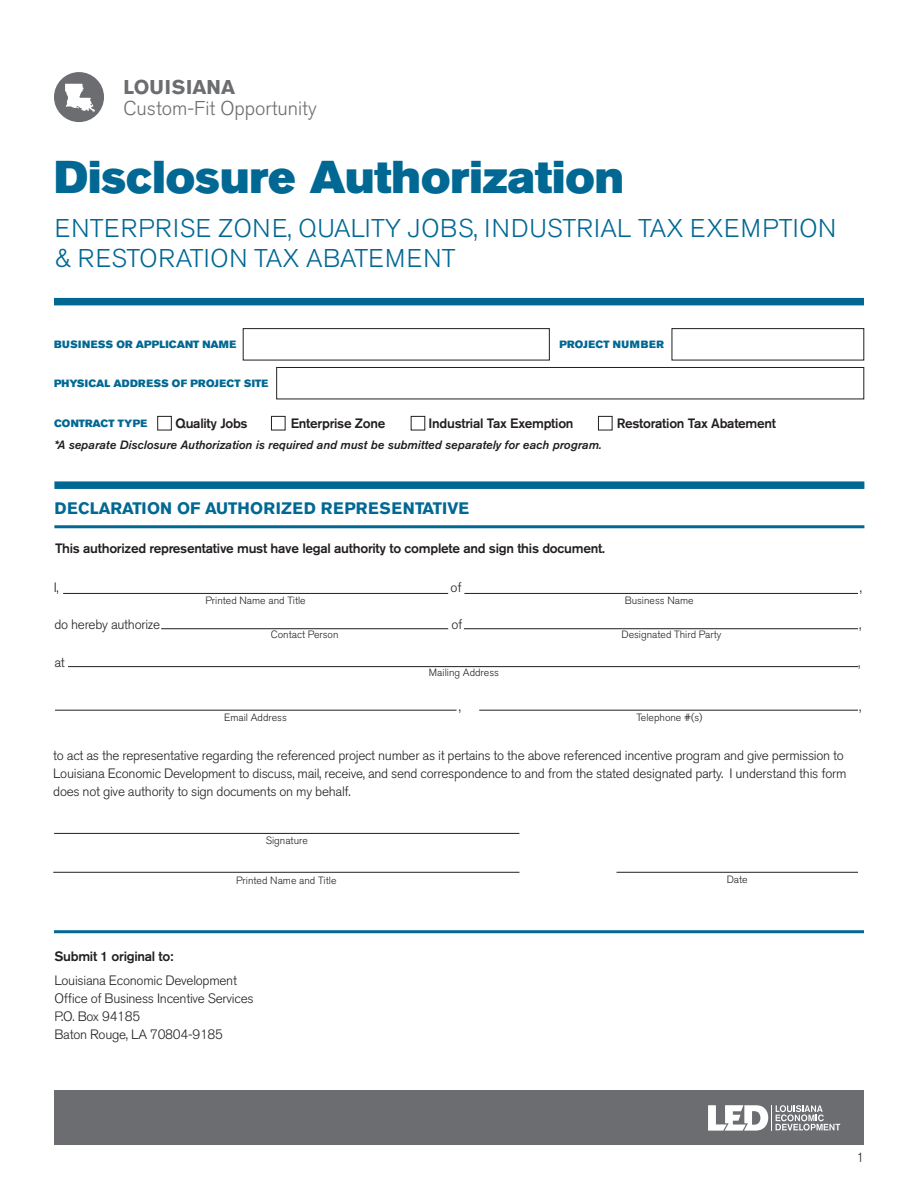
<style>
.page{position:relative;width:918px;height:1188px;background:#fff}
.page>*{position:absolute;margin:0;border:0;box-sizing:border-box;transform-origin:0 0}
.t1{font:45.6px "Akzidenz Grotesk BE Super";color:#006893}
.t2{font:300 25.5px/30.2px "Akzidenz Grotesk BE";letter-spacing:.03em;color:#006893}
.t3{font:300 19.8px "Akzidenz Grotesk BE";color:#6c6d70}
.t4{font:700 19.8px "Akzidenz Grotesk BE";color:#6c6d70}
.t5{font:700 16.5px "Akzidenz Grotesk BE";color:#006893}
.t6{font:300 13.5px/18px "Akzidenz Grotesk BE";letter-spacing:-.02em;color:#231f20}
.t7{font:500 13.5px "Akzidenz Grotesk BE";letter-spacing:-.02em;color:#231f20}
.t8{font:300 13.2px "Akzidenz Grotesk BE";color:#231f20}
.t9{font:italic 500 12px "Akzidenz Grotesk BE";color:#231f20}
.t10{font:300 10.5px "Akzidenz Grotesk BE";color:#231f20}
.t11{font:10.5px "Akzidenz Grotesk BE Super";letter-spacing:.02em;color:#006893}
.t12{font:10.5px "Akzidenz Grotesk BE Super";letter-spacing:.065em;color:#006893}
</style>
<div class="page">
<div style="left:54px;top:1090px;width:810px;height:55px;background:#6c6d70"></div>
<svg style="left:708px;top:1105px;width:132px;height:26px"></svg>
<svg style="left:54px;top:72px;width:50px;height:50px"></svg>
<div style="left:54px;top:481px;width:810px;height:8px;background:#006893"></div>
<hr style="left:54px;top:525px;width:810px;height:3px;background:#006893">
<hr style="left:63px;top:593px;width:385px;height:1px;background:#231f20">
<hr style="left:464px;top:593px;width:394px;height:1px;background:#231f20">
<hr style="left:464px;top:628px;width:394px;height:1px;background:#231f20">
<hr style="left:68px;top:666px;width:790px;height:1px;background:#231f20">
<hr style="left:55px;top:710px;width:402px;height:1px;background:#231f20">
<hr style="left:479px;top:710px;width:379px;height:1px;background:#231f20">
<hr style="left:54px;top:833px;width:465px;height:1px;background:#231f20">
<hr style="left:616px;top:872px;width:242px;height:1px;background:#231f20">
<div style="left:54px;top:298px;width:810px;height:7px;background:#006893"></div>
<div style="left:672px;top:328px;width:192px;height:32px;border:1px solid #231f20"></div>
<div style="left:243px;top:328px;width:307px;height:32px;border:1px solid #231f20"></div>
<div style="left:276px;top:367px;width:588px;height:32px;border:1px solid #231f20"></div>
<div style="left:158px;top:416px;width:14px;height:14px;border:1px solid #231f20"></div>
<div style="left:271px;top:416px;width:14px;height:14px;border:1px solid #231f20"></div>
<div style="left:411px;top:416px;width:14px;height:14px;border:1px solid #231f20"></div>
<div style="left:598px;top:416px;width:14px;height:14px;border:1px solid #231f20"></div>
<hr style="left:53px;top:872px;width:466px;height:1px;background:#231f20">
<hr style="left:54px;top:930px;width:810px;height:3px;background:#006893">
<hr style="left:161px;top:628px;width:287px;height:1px;background:#231f20">
<h3 class="t4" style="left:123px;top:76px;width:113px">LOUISIANA</h3>
<h3 class="t3" style="left:123px;top:97px;width:195px">Custom-Fit Opportunity</h3>
<h1 class="t1" style="left:54px;top:150px;width:572px">Disclosure Authorization</h1>
<h2 class="t2" style="left:55px;top:214px;width:783px">ENTERPRISE ZONE, QUALITY JOBS, INDUSTRIAL TAX EXEMPTION &amp; RESTORATION TAX ABATEMENT</h2>
<p class="t11" style="left:54px;top:338px;width:184px">BUSINESS OR APPLICANT NAME</p>
<p class="t12" style="left:560px;top:338px;width:106px">PROJECT NUMBER</p>
<p class="t11" style="left:54px;top:377px;width:216px">PHYSICAL ADDRESS OF PROJECT SITE</p>
<p class="t11" style="left:54px;top:417px;width:95px">CONTRACT TYPE</p>
<p class="t7" style="left:176px;top:415px;width:74px">Quality Jobs</p>
<p class="t7" style="left:291px;top:415px;width:96px">Enterprise Zone</p>
<p class="t7" style="left:429px;top:415px;width:147px">Industrial Tax Exemption</p>
<p class="t7" style="left:617px;top:415px;width:161px">Restoration Tax Abatement</p>
<p class="t9" style="left:54px;top:438px;width:549px">*A separate Disclosure Authorization is required and must be submitted separately for each program.</p>
<p class="t5" style="left:54px;top:499px;width:416px">DECLARATION OF AUTHORIZED REPRESENTATIVE</p>
<p class="t7" style="left:55px;top:540px;width:551px">This authorized representative must have legal authority to complete and sign this document.</p>
<p class="t6" style="left:54px;top:579px;width:7px">I,</p>
<p class="t6" style="left:451px;top:579px;width:12px">of</p>
<p class="t10" style="left:206px;top:594px;width:102px">Printed Name and Title</p>
<p class="t6" style="left:54px;top:616px;width:107px">do hereby authorize</p>
<p class="t6" style="left:451px;top:616px;width:12px">of</p>
<p class="t10" style="left:271px;top:629px;width:69px">Contact Person</p>
<p class="t6" style="left:54px;top:654px;width:12px">at</p>
<p class="t10" style="left:429px;top:667px;width:72px">Mailing Address</p>
<p class="t10" style="left:625px;top:594px;width:70px">Business Name</p>
<p class="t10" style="left:621px;top:629px;width:101px">Designated Third Party</p>
<p class="t6" style="left:860px;top:579px;width:4px">,</p>
<p class="t6" style="left:859px;top:616px;width:4px">,</p>
<p class="t6" style="left:858px;top:654px;width:4px">,</p>
<p class="t6" style="left:459px;top:697px;width:4px">,</p>
<p class="t6" style="left:859px;top:697px;width:4px">,</p>
<p class="t10" style="left:224px;top:712px;width:64px">Email Address</p>
<p class="t10" style="left:637px;top:712px;width:67px">Telephone #(s)</p>
<p class="t6" style="left:53px;top:746px;width:795px">to act as the representative regarding the referenced project number as it pertains to the above referenced incentive program and give permission to<br>Louisiana Economic Development to discuss, mail, receive, and send correspondence to and from the stated designated party. I understand this form does not give authority to sign documents on my behalf.</p>
<p class="t10" style="left:266px;top:835px;width:44px">Signature</p>
<p class="t10" style="left:236px;top:875px;width:102px">Printed Name and Title</p>
<p class="t7" style="left:54px;top:948px;width:121px">Submit 1 original to:</p>
<p class="t6" style="left:54px;top:972px;width:201px">Louisiana Economic Development<br>Office of Business Incentive Services<br>P.O. Box 94185<br>Baton Rouge, LA 70804-9185</p>
<p class="t10" style="left:727px;top:874px;width:23px">Date</p>
<p class="t8" style="left:856px;top:1150px;width:9px">1</p>
</div>
